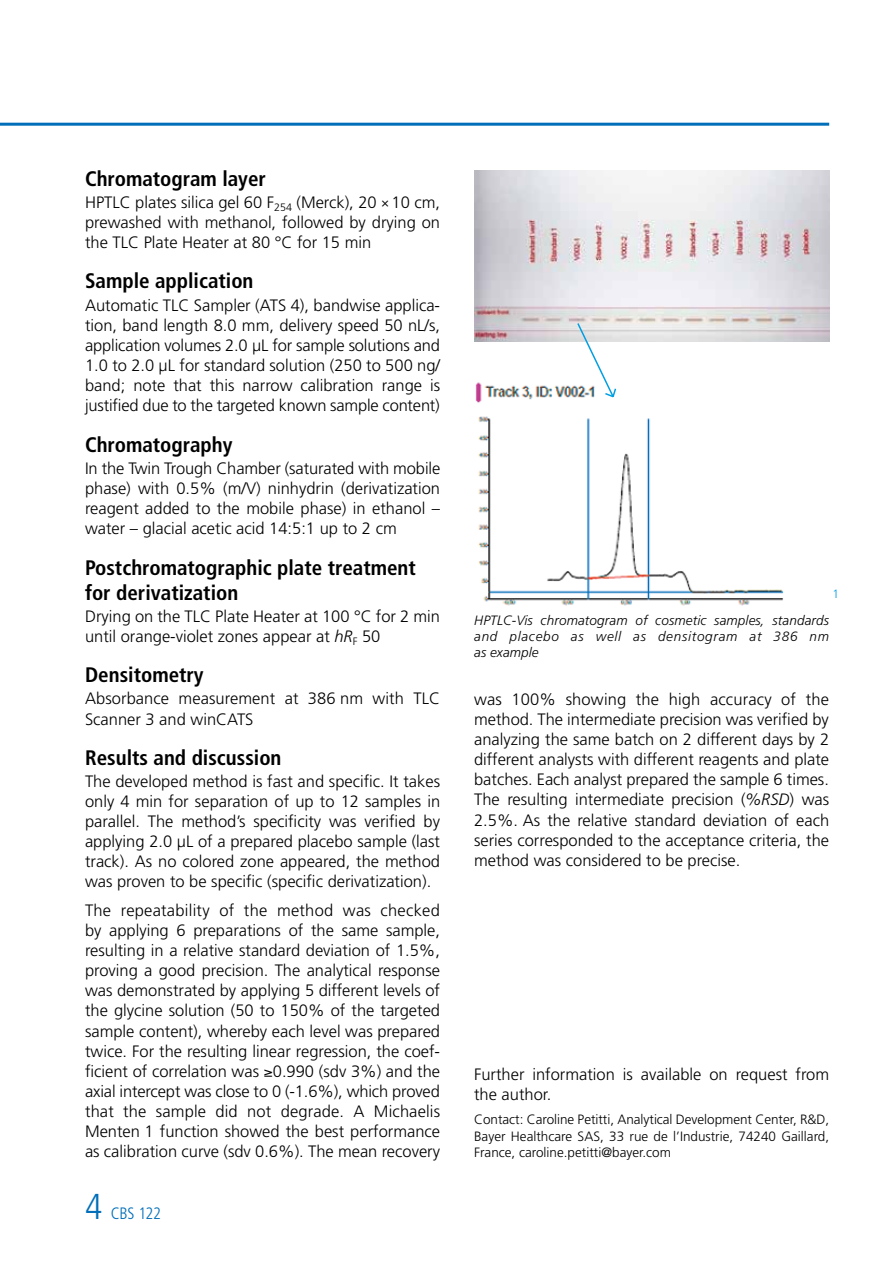
<style>
.page{position:relative;width:893px;height:1263px;background:#fff}
.page>*{position:absolute;margin:0;border:0;box-sizing:border-box;transform-origin:0 0}
.t1{font:700 condensed 21px/25.2px "Frutiger";color:#000}
.t2{font:300 16.5px/20.1px "Frutiger";color:#000;text-align:justify}
.t3{font:300 condensed 16.5px "Frutiger";letter-spacing:-.015em;color:#006eb9}
.t4{font:300 13.5px/16.2px "Frutiger";color:#000;text-align:justify}
.t5{font:italic 300 13.5px/16.2px "Frutiger";letter-spacing:.055em;color:#000;text-align:justify}
.t6{font:300 12px "Frutiger";color:#009ee3}
.s1{font-size:13.5px}
.s2{font-style:italic}
.s3{font-size:36px}
</style>
<div class="page">
<hr style="left:0;top:123px;width:829px;height:3px;background:#006eb9">
<img style="left:474px;top:170px;width:355px;height:172px">
<img style="left:475px;top:382px;width:309px;height:224px">
<svg style="left:576px;top:321px;width:41px;height:78px"></svg>
<p class="t1" style="left:85px;top:166px;width:182px">Chromatogram layer</p>
<p class="t2" style="left:85px;top:192px;width:357px">HPTLC plates silica gel 60 F<sub>254</sub> (Merck), 20 <span class="s1">×</span> 10 cm, prewashed with methanol, followed by drying on the TLC Plate Heater at 80 °C for 15 min</p>
<p class="t1" style="left:85px;top:268px;width:170px">Sample application</p>
<p class="t2" style="left:85px;top:295px;width:357px">Automatic TLC Sampler (ATS 4), bandwise applica&shy;tion, band length 8.0 mm, delivery speed 50 nL/s, application volumes 2.0 µL for sample solutions and 1.0 to 2.0 µL for standard solution (250 to 500 ng/ band; note that this narrow calibration range is justified due to the targeted known sample content)</p>
<p class="t1" style="left:85px;top:432px;width:149px">Chromatography</p>
<p class="t2" style="left:85px;top:458px;width:357px">In the Twin Trough Chamber (saturated with mobile phase) with 0.5% (m/V) ninhydrin (derivatization reagent added to the mobile phase) in ethanol – water – glacial acetic acid 14:5:1 up to 2 cm</p>
<p class="t1" style="left:85px;top:555px;width:332px">Postchromatographic plate treatment for derivatization</p>
<p class="t2" style="left:85px;top:606px;width:357px">Drying on the TLC Plate Heater at 100 °C for 2 min until orange-violet zones appear at <span class="s2">hR</span><sub>F</sub> 50</p>
<p class="t1" style="left:85px;top:662px;width:120px">Densitometry</p>
<p class="t2" style="left:85px;top:689px;width:357px">Absorbance measurement at 386 nm with TLC<br>Scanner 3 and winCATS</p>
<p class="t1" style="left:85px;top:745px;width:198px">Results and discussion</p>
<p class="t2" style="left:85px;top:771px;width:357px">The developed method is fast and specific. It takes only 4 min for separation of up to 12 samples in parallel. The method’s specificity was verified by applying 2.0 µL of a prepared placebo sample (last track). As no colored zone appeared, the method was proven to be specific (specific derivatization).</p>
<p class="t2" style="left:85px;top:900px;width:357px">The repeatability of the method was checked by applying 6 preparations of the same sample, resulting in a relative standard deviation of 1.5%, proving a good precision. The analytical response was demonstrated by applying 5 different levels of the glycine solution (50 to 150% of the targeted sample content), whereby each level was prepared twice. For the resulting linear regression, the coef&shy;ficient of correlation was ≥0.990 (sdv 3%) and the axial intercept was close to 0 (-1.6%), which proved that the sample did not degrade. A Michaelis Menten 1 function showed the best performance as calibration curve (sdv 0.6%). The mean recovery</p>
<p class="t3" style="left:85px;top:1204px;width:78px"><span class="s3">4</span> CBS 122</p>
<p class="t6" style="left:832px;top:587px;width:8px">1</p>
<p class="t5" style="left:474px;top:612px;width:356px">HPTLC-Vis chromatogram of cosmetic samples, standards and placebo as well as densitogram at 386 nm as example</p>
<p class="t2" style="left:474px;top:689px;width:357px">was 100% showing the high accuracy of the method. The intermediate precision was verified by analyzing the same batch on 2 different days by 2 different analysts with different reagents and plate batches. Each analyst prepared the sample 6 times.<br>The resulting intermediate precision (<span class="s2">%RSD</span>) was 2.5%. As the relative standard deviation of each series corresponded to the acceptance criteria, the method was considered to be precise.</p>
<p class="t2" style="left:474px;top:1064px;width:357px">Further information is available on request from the author.</p>
<p class="t4" style="left:474px;top:1112px;width:357px">Contact: Caroline Petitti, Analytical Development Center, R&amp;D, Bayer Healthcare SAS, 33 rue de l’Industrie, 74240 Gaillard, France, caroline.petitti@bayer.com</p>
</div>
